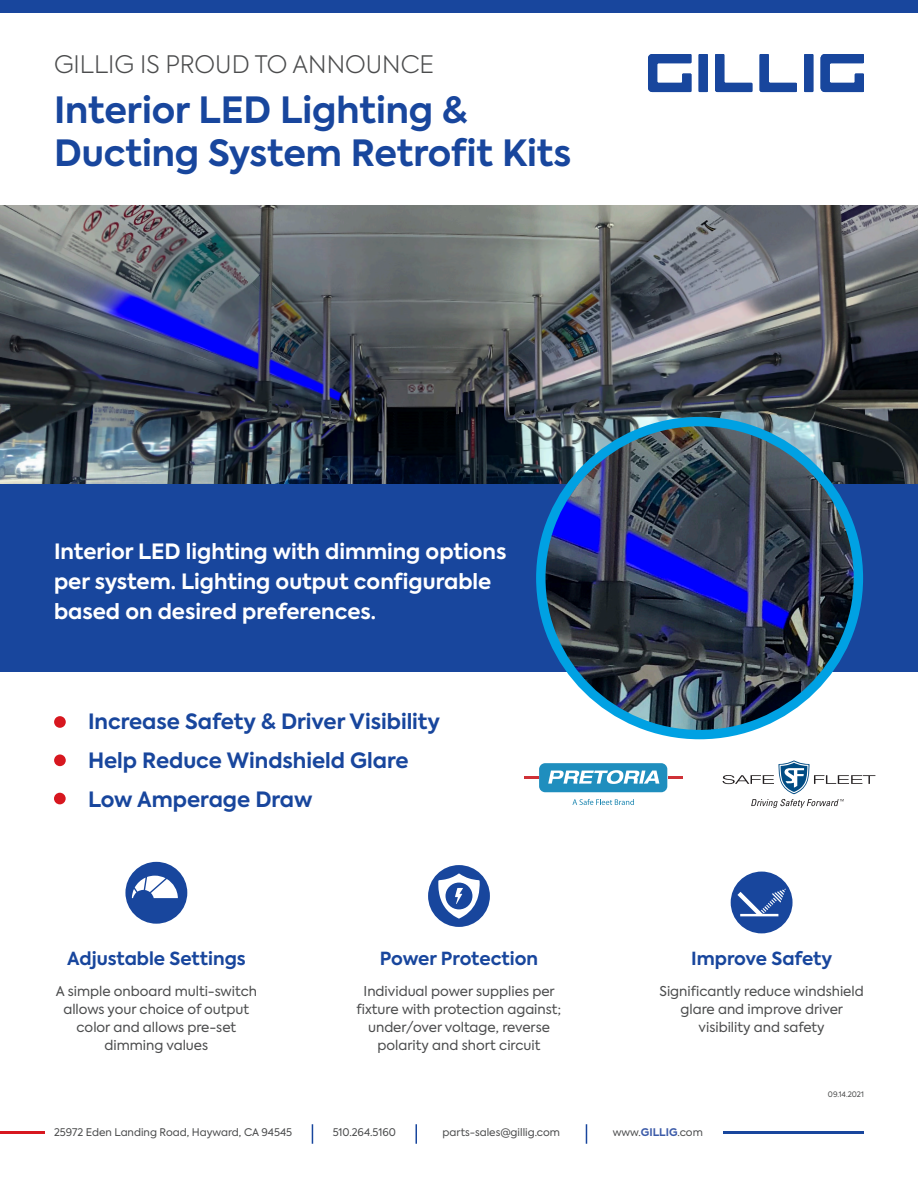
<style>
.page{position:relative;width:918px;height:1188px;background:#fff}
.page>*{position:absolute;margin:0;border:0;box-sizing:border-box;transform-origin:0 0}
.t1{font:700 36px/43.2px "Axiforma";color:#18469d}
.t2{font:300 24px "Axiforma";color:#4b4c4d}
.t3{font:700 21px/30px "Axiforma";color:#fff}
.t4{font:700 21px "Axiforma";color:#18469d}
.t5{font:700 18px "Axiforma";color:#18469d}
.t6{font:13.5px/18px "Axiforma";color:#4b4c4d;text-align:center}
.t7{font:10.5px "Axiforma";color:#4b4c4d}
.t8{font:7.5px "Axiforma";color:#4b4c4d}
.s1{font-weight:700;color:#3b5aa8}
</style>
<div class="page">
<hr style="left:173px;top:1132px;width:691px;height:2px;background:#18469d">
<hr style="left:0;top:1132px;width:173px;height:2px;background:#d7171f">
<div style="left:0;top:0;width:918px;height:14px;background:#18469d"></div>
<svg style="left:821px;top:54px;width:43px;height:38px"></svg>
<svg style="left:648px;top:54px;width:43px;height:38px"></svg>
<div style="left:804px;top:54px;width:9px;height:38px;background:#18469d"></div>
<div style="left:699px;top:54px;width:9px;height:38px;background:#18469d"></div>
<svg style="left:760px;top:54px;width:37px;height:38px"></svg>
<svg style="left:715px;top:54px;width:37px;height:38px"></svg>
<div style="left:45px;top:1120px;width:678px;height:26px;background:#fff"></div>
<svg style="left:586px;top:1124px;width:1px;height:20px"></svg>
<svg style="left:416px;top:1124px;width:1px;height:20px"></svg>
<svg style="left:312px;top:1124px;width:1px;height:20px"></svg>
<img style="left:0;top:205px;width:918px;height:279px">
<div style="left:0;top:484px;width:918px;height:188px;background:#18469d"></div>
<img style="left:541px;top:422px;width:317px;height:313px">
<div style="left:536px;top:417px;width:327px;height:322px;border:9px solid #00a1e3;border-radius:50%"></div>
<svg style="left:723px;top:760px;width:152px;height:48px"></svg>
<svg style="left:572px;top:799px;width:62px;height:6px"></svg>
<div style="left:539px;top:763px;width:128px;height:29px;background:#1f8ebe;border-radius:6px"></div>
<hr style="left:668px;top:776px;width:15px;height:3px;background:#cf3137">
<hr style="left:524px;top:776px;width:14px;height:3px;background:#cf3137">
<svg style="left:548px;top:770px;width:111px;height:14px"></svg>
<div style="left:125px;top:862px;width:62px;height:62px;background:#18469d;border-radius:50%"></div>
<svg style="left:132px;top:876px;width:46px;height:22px"></svg>
<div style="left:428px;top:865px;width:62px;height:62px;background:#18469d;border-radius:50%"></div>
<svg style="left:438px;top:873px;width:42px;height:46px"></svg>
<div style="left:731px;top:872px;width:62px;height:61px;background:#18469d;border-radius:50%"></div>
<svg style="left:737px;top:889px;width:49px;height:27px"></svg>
<div style="left:54px;top:793px;width:12px;height:11px;background:#d7171f;border-radius:50%"></div>
<div style="left:54px;top:754px;width:12px;height:12px;background:#d7171f;border-radius:50%"></div>
<div style="left:54px;top:716px;width:12px;height:12px;background:#d7171f;border-radius:50%"></div>
<p class="t2" style="left:54px;top:49px;width:382px">GILLIG IS PROUD TO ANNOUNCE</p>
<p class="t1" style="left:54px;top:88px;width:519px">Interior LED Lighting &amp;<br>Ducting System Retrofit Kits</p>
<p class="t3" style="left:54px;top:536px;width:454px">Interior LED lighting with dimming options per system. Lighting output configurable based on desired preferences.</p>
<p class="t4" style="left:88px;top:708px;width:354px">Increase Safety &amp; Driver Visibility</p>
<p class="t4" style="left:88px;top:746px;width:322px">Help Reduce Windshield Glare</p>
<p class="t4" style="left:88px;top:785px;width:226px">Low Amperage Draw</p>
<p class="t5" style="left:67px;top:946px;width:180px">Adjustable Settings</p>
<p class="t6" style="left:56px;top:983px;width:203px">A simple onboard multi-switch allows your choice of output color and allows pre-set dimming values</p>
<p class="t5" style="left:380px;top:946px;width:160px">Power Protection</p>
<p class="t6" style="left:357px;top:983px;width:206px">Individual power supplies per fixture with protection against; under/over voltage, reverse polarity and short circuit</p>
<p class="t5" style="left:691px;top:946px;width:143px">Improve Safety</p>
<p class="t6" style="left:659px;top:983px;width:206px">Significantly reduce windshield glare and improve driver visibility and safety</p>
<p class="t8" style="left:828px;top:1089px;width:38px">09.14.2021</p>
<p class="t7" style="left:54px;top:1126px;width:240px">25972 Eden Landing Road, Hayward, CA 94545</p>
<p class="t7" style="left:333px;top:1126px;width:65px">510.264.5160</p>
<p class="t7" style="left:443px;top:1126px;width:119px">parts-sales@gillig.com</p>
<p class="t7" style="left:613px;top:1126px;width:92px">www.<span class="s1">GILLIG</span>.com</p>
</div>
